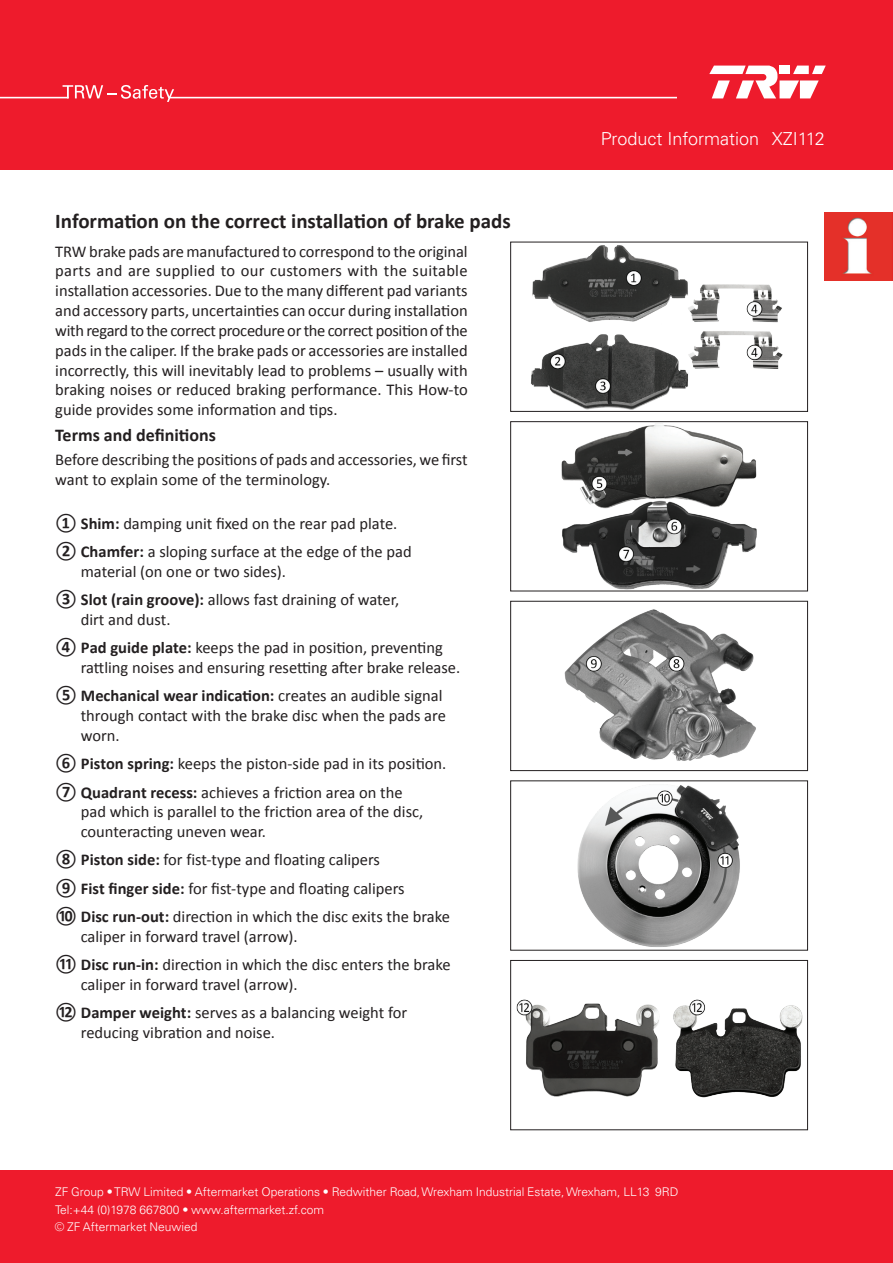
<style>
.page{position:relative;width:893px;height:1263px;background:#ee1b2c}
.page>*{position:absolute;margin:0;border:0;box-sizing:border-box;transform-origin:0 0}
.t1{font:700 21px "Calibri";color:#231f20}
.t2{font:300 18px "Univers LT Pro 45";color:#fff}
.t3{font:700 18px "Calibri";color:#231f20}
.t4{font:16.5px/19.8px "Calibri";color:#231f20}
.t5{font:300 12px/17.2px "Univers LT Pro 45";color:#fff}
.s1{font-weight:700}
</style>
<div class="page">
<svg style="left:63px;top:85px;width:111px;height:17px"></svg>
<hr style="left:0;top:97px;width:69px;height:1px;background:#fff">
<hr style="left:169px;top:97px;width:507px;height:1px;background:#fff">
<svg style="left:709px;top:66px;width:117px;height:32px"></svg>
<div style="left:0;top:171px;width:893px;height:999px;background:#fff"></div>
<img style="left:825px;top:213px;width:68px;height:68px">
<img style="left:530px;top:245px;width:253px;height:165px">
<div style="left:510px;top:242px;width:298px;height:170px;border:1px solid #231f20"></div>
<img style="left:564px;top:609px;width:192px;height:152px">
<div style="left:510px;top:601px;width:298px;height:170px;border:1px solid #231f20"></div>
<img style="left:577px;top:784px;width:163px;height:163px">
<div style="left:510px;top:780px;width:298px;height:170px;border:1px solid #231f20"></div>
<img style="left:516px;top:999px;width:287px;height:99px">
<div style="left:510px;top:960px;width:298px;height:170px;border:1px solid #231f20"></div>
<img style="left:561px;top:423px;width:196px;height:166px">
<div style="left:510px;top:421px;width:298px;height:170px;border:1px solid #231f20"></div>
<p class="t1" style="left:55px;top:208px;width:457px">Information on the correct installation of brake pads</p>
<p class="t4" style="left:55px;top:241px;width:414px;text-align:justify">TRW brake pads are manufactured to correspond to the original parts and are supplied to our customers with the suitable installation accessories. Due to the many different pad variants and accessory parts, uncertainties can occur during installation with regard to the correct procedure or the correct position of the pads in the caliper. If the brake pads or accessories are installed incorrectly, this will inevitably lead to problems – usually with braking noises or reduced braking performance. This How-to guide provides some information and tips.</p>
<p class="t3" style="left:55px;top:423px;width:162px">Terms and definitions</p>
<p class="t4" style="left:55px;top:450px;width:414px">Before describing the positions of pads and accessories, we first want to explain some of the terminology.</p>
<p class="t4" style="left:55px;top:509px;width:358px;line-height:28.3px"><span class="s1">① Shim:</span> damping unit fixed on the rear pad plate.<br><span class="s1">② Chamfer:</span> a sloping surface at the edge of the pad</p>
<p class="t4" style="left:55px;top:557px;width:345px;line-height:28.3px;text-indent:25px">material (on one or two sides).<br><span class="s1">③ Slot (rain groove):</span> allows fast draining of water,</p>
<p class="t4" style="left:55px;top:605px;width:389px;line-height:28.3px;text-indent:25px">dirt and dust.<br><span class="s1">④ Pad guide plate:</span> keeps the pad in position, preventing</p>
<p class="t4" style="left:55px;top:653px;width:407px;line-height:28.3px;text-indent:25px">rattling noises and ensuring resetting after brake release.<br><span class="s1">⑤ Mechanical wear indication:</span> creates an audible signal</p>
<p class="t4" style="left:81px;top:706px;width:367px">through contact with the brake disc when the pads are worn.</p>
<p class="t4" style="left:55px;top:750px;width:393px;line-height:28.3px"><span class="s1">⑥ Piston spring:</span> keeps the piston-side pad in its position.<br><span class="s1">⑦ Quadrant recess:</span> achieves a friction area on the</p>
<p class="t4" style="left:81px;top:802px;width:344px">pad which is parallel to the friction area of the disc, counteracting uneven wear.</p>
<p class="t4" style="left:55px;top:846px;width:396px;line-height:28.3px"><span class="s1">⑧ Piston side:</span> for fist-type and floating calipers<br><span class="s1">⑨ Fist finger side:</span> for fist-type and floating calipers<br><span class="s1">⑩ Disc run-out:</span> direction in which the disc exits the brake</p>
<p class="t4" style="left:55px;top:922px;width:397px;line-height:28.3px;text-indent:25px">caliper in forward travel (arrow).<br><span class="s1">⑪ Disc run-in:</span> direction in which the disc enters the brake</p>
<p class="t4" style="left:55px;top:970px;width:353px;line-height:28.3px;text-indent:25px">caliper in forward travel (arrow).<br><span class="s1">⑫ Damper weight:</span> serves as a balancing weight for</p>
<p class="t4" style="left:81px;top:1023px;width:196px">reducing vibration and noise.</p>
<p class="t2" style="left:601px;top:127px;width:160px">Product Information</p>
<p class="t2" style="left:772px;top:127px;width:55px">XZI112</p>
<p class="t5" style="left:55px;top:1183px;width:625px">ZF Group • TRW Limited • Aftermarket Operations • Redwither Road, Wrexham Industrial Estate, Wrexham, LL13 9RD<br>Tel:+44 (0)1978 667800 • www.aftermarket.zf.com</p>
<p class="t5" style="left:55px;top:1218px;width:144px">© ZF Aftermarket Neuwied</p>
</div>
